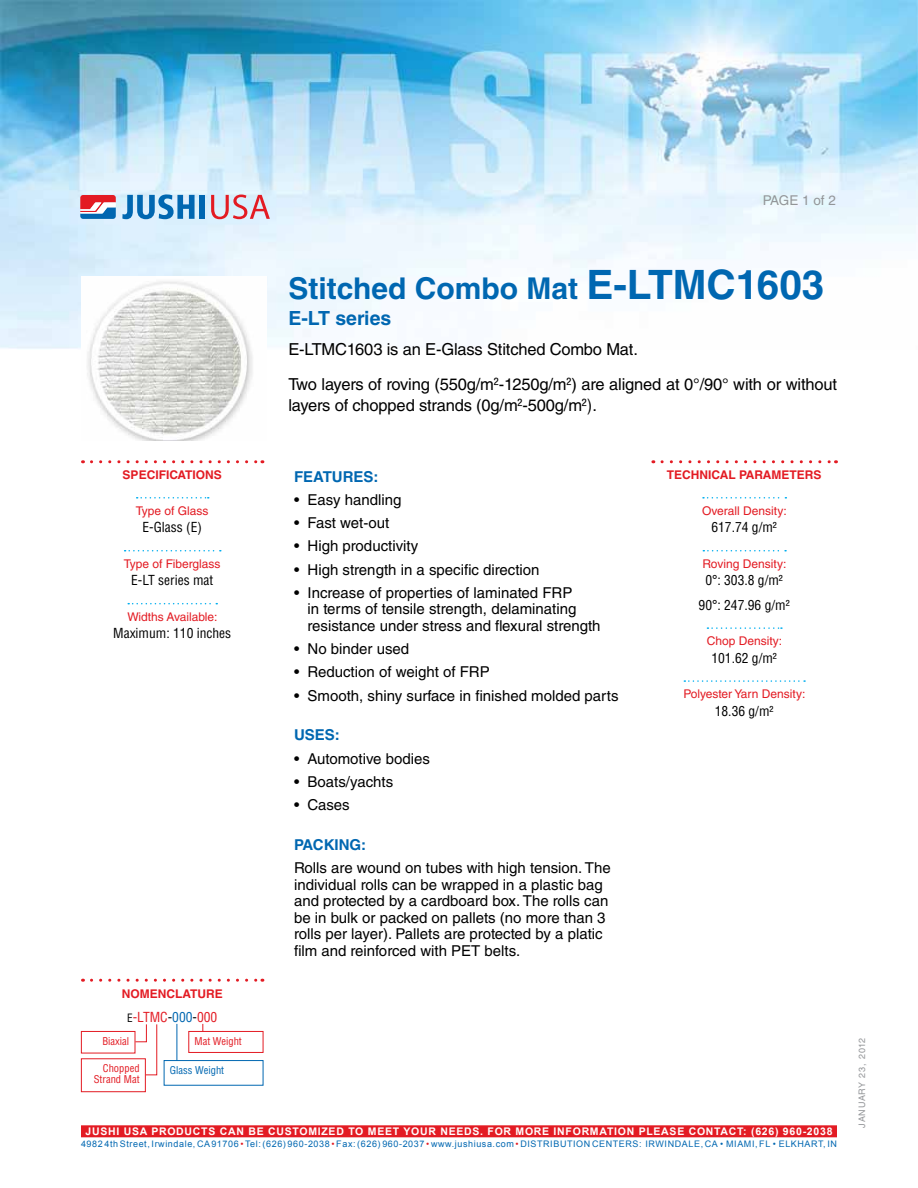
<style>
.page{position:relative;width:918px;height:1188px;background:#fff}
.page>*{position:absolute;margin:0;border:0;box-sizing:border-box;transform-origin:0 0}
.t1{font:700 40.5px "Helvetica LT Std";color:#0067b1}
.t2{font:700 30px "Helvetica LT Std";color:#0067b1}
.t3{font:700 19.5px "Helvetica LT Std";color:#0067b1}
.t4{font:16.5px/34.5px "Helvetica LT Std";letter-spacing:-.01em;color:#000}
.t5{font:15px/16.5px "Helvetica LT Std";color:#000}
.t6{font:700 15px "Helvetica LT Std";color:#0067b1}
.t7{font:condensed 13.5px/24.5px "Helvetica LT Std";color:#000;text-align:center}
.t8{font:condensed 13.5px "Helvetica LT Std";color:#e31b23}
.t9{font:13.5px "Helvetica LT Std";letter-spacing:-.015em;color:#939598}
.t10{font:12px "Helvetica LT Std";color:#e31b23}
.t11{font:700 12px "Helvetica LT Std";color:#e31b23}
.t12{font:700 10.5px "Arial";letter-spacing:.07em;color:#fff}
.t13{font:condensed 10.5px/10.5px "Helvetica LT Std";color:#e31b23;text-align:right}
.t14{font:condensed 10.5px "Helvetica LT Std";color:#0067b1}
.t15{font:9px "Arial";letter-spacing:.065em;color:#0067b1}
.t16{font:9px "Helvetica LT Std";letter-spacing:.08em;color:#939598}
.s1{font-size:40.5px}
.s2{font-stretch:condensed}
.s3{font-size:11.25px;color:#000}
.s4{color:#000}
.s5{color:#0067b1}
.s6{color:#e31b23}
</style>
<div class="page">
<img style="left:0;top:0;width:918px;height:349px">
<svg style="left:80px;top:195px;width:36px;height:24px"></svg>
<svg style="left:122px;top:194px;width:73px;height:25px;background:#69a8d5"></svg>
<div style="left:199px;top:195px;width:6px;height:24px;background:#0067b1"></div>
<svg style="left:211px;top:195px;width:59px;height:24px"></svg>
<div style="left:81px;top:1125px;width:756px;height:12px;background:#e31b23"></div>
<div style="left:81px;top:1058px;width:65px;height:34px;border:1px solid #e31b23"></div>
<svg style="left:135px;top:1024px;width:23px;height:52px"></svg>
<div style="left:81px;top:1031px;width:54px;height:22px;border:1px solid #e31b23"></div>
<div style="left:164px;top:1060px;width:99px;height:26px;border:1px solid #0067b1"></div>
<div style="left:188px;top:1031px;width:75px;height:22px;border:1px solid #e31b23"></div>
<hr style="left:177px;top:1024px;width:1px;height:37px;background:#0067b1">
<svg style="left:91px;top:979px;width:172px;height:3px"></svg>
<img style="left:81px;top:276px;width:186px;height:165px">
<svg style="left:662px;top:460px;width:175px;height:3px"></svg>
<svg style="left:703px;top:497px;width:83px;height:2px"></svg>
<svg style="left:703px;top:550px;width:83px;height:1px"></svg>
<svg style="left:707px;top:627px;width:75px;height:2px"></svg>
<svg style="left:684px;top:680px;width:121px;height:2px"></svg>
<svg style="left:91px;top:460px;width:172px;height:3px"></svg>
<svg style="left:137px;top:497px;width:72px;height:2px"></svg>
<svg style="left:125px;top:550px;width:96px;height:1px"></svg>
<svg style="left:128px;top:603px;width:89px;height:1px"></svg>
<p class="t9" style="left:763px;top:193px;width:75px">PAGE 1 of 2</p>
<h2 class="t2" style="left:288px;top:270px;width:366px">STITCHED COMBO MAT <span class="s1">E-LTMC</span></h2>
<h1 class="t1" style="left:736px;top:260px;width:90px">1603</h1>
<h3 class="t3" style="left:288px;top:306px;width:105px">E-LT SERIES</h3>
<p class="t4" style="left:288px;top:332px;width:550px">E-LTMC1603 is an E-Glass Stitched Combo Mat.<br>Two layers of roving (550g/m<span class="s2">²</span>-1250g/m<span class="s2">²</span>) are aligned at 0°/90° with or without</p>
<p class="t4" style="left:288px;top:388px;width:310px">layers of chopped strands (0g/m<span class="s2">²</span>-500g/m<span class="s2">²)</span>.</p>
<p class="t11" style="left:123px;top:468px;width:56px">SPECIFICAT</p>
<p class="t11" style="left:192px;top:468px;width:30px">IONS</p>
<p class="t10" style="left:136px;top:504px;width:74px">Type of Glass</p>
<p class="t7" style="left:142px;top:515px;width:61px">E-Glass (E)</p>
<p class="t10" style="left:124px;top:557px;width:98px">Type of Fiberglass</p>
<p class="t7" style="left:131px;top:568px;width:84px">E-LT series mat</p>
<p class="t10" style="left:127px;top:609px;width:92px">Widths Available:</p>
<p class="t7" style="left:113px;top:621px;width:120px">Maximum: 110 inches</p>
<p class="t11" style="left:122px;top:986px;width:102px">NOMENCLATURE</p>
<p class="t8" style="left:127px;top:1009px;width:92px"><span class="s3">E</span>-LTMC<span class="s4">-</span><span class="s5">000</span><span class="s4">-</span>000</p>
<p class="t13" style="left:102px;top:1036px;width:28px">Biaxial</p>
<p class="t13" style="left:94px;top:1063px;width:47px">Chopped<br>Strand Mat</p>
<p class="t13" style="left:195px;top:1036px;width:49px">Mat Weight</p>
<p class="t14" style="left:170px;top:1063px;width:56px">Glass Weight</p>
<p class="t6" style="left:294px;top:467px;width:86px">FEATURES:</p>
<p class="t5" style="left:294px;top:491px;width:109px">• Easy handling</p>
<p class="t5" style="left:294px;top:515px;width:97px">• Fast wet-out</p>
<p class="t5" style="left:294px;top:538px;width:126px">• High productivity</p>
<p class="t5" style="left:294px;top:561px;width:247px">• High strength in a specific direction</p>
<p class="t5" style="left:308px;top:584px;width:295px;text-indent:-14px">• Increase of properties of laminated FRP<br>in terms of tensile strength, delaminating resistance under stress and flexural strength</p>
<p class="t5" style="left:294px;top:641px;width:117px">• No binder used</p>
<p class="t5" style="left:294px;top:664px;width:197px">• Reduction of weight of FRP</p>
<p class="t5" style="left:294px;top:687px;width:326px">• Smooth, shiny surface in finished molded parts</p>
<p class="t6" style="left:294px;top:726px;width:47px">USES:</p>
<p class="t5" style="left:294px;top:750px;width:137px">• Automotive bodies</p>
<p class="t5" style="left:294px;top:773px;width:101px">• Boats/yachts</p>
<p class="t5" style="left:294px;top:797px;width:57px">• Cases</p>
<p class="t6" style="left:294px;top:835px;width:74px">PACKING:</p>
<p class="t5" style="left:294px;top:860px;width:318px">Rolls are wound on tubes with high tension. The individual rolls can be wrapped in a plastic bag and protected by a cardboard box. The rolls can be in bulk or packed on pallets (no more than 3 rolls per layer). Pallets are protected by a platic film and reinforced with PET belts.</p>
<p class="t11" style="left:667px;top:468px;width:9px">TEC</p>
<p class="t11" style="left:691px;top:468px;width:30px">HNICAL</p>
<p class="t11" style="left:739px;top:468px;width:17px">PARAMETERS</p>
<p class="t10" style="left:702px;top:504px;width:86px">Overall Density:</p>
<p class="t7" style="left:711px;top:515px;width:67px">617.74 g/m²</p>
<p class="t10" style="left:703px;top:557px;width:85px">Roving Density:</p>
<p class="t7" style="left:699px;top:568px;width:93px">0°: 303.8 g/m²<br>90°: 247.96 g/m²</p>
<p class="t10" style="left:707px;top:634px;width:77px">Chop Density:</p>
<p class="t7" style="left:711px;top:646px;width:67px">101.62 g/m²</p>
<p class="t10" style="left:684px;top:687px;width:123px">Polyester Yarn Density:</p>
<p class="t7" style="left:715px;top:699px;width:60px">18.36 g/m²</p>
<p class="t12" style="left:85px;top:1125px;width:749px">JUSHI USA PRODUCTS CAN BE CUSTOMIZED TO MEET YOUR NEEDS. FOR MORE INFORMATION PLEASE CONTACT: (626) 960-2038</p>
<p class="t15" style="left:81px;top:1138px;width:756px">4982 4th Street, Irwindale, CA 91706 <span class="s6">•</span> Tel: (626) 960-2038 <span class="s6">•</span> Fax: (626) 960-2037 <span class="s6">•</span> www.jushiusa.com <span class="s6">•</span> Distri buti on Centers : Irwi ndale, CA • Miami , FL • Elkhart, IN</p>
<p class="t16" style="left:857px;top:1128px;width:91px;rotate:-90deg">JANUARY 23, 2012</p>
</div>
